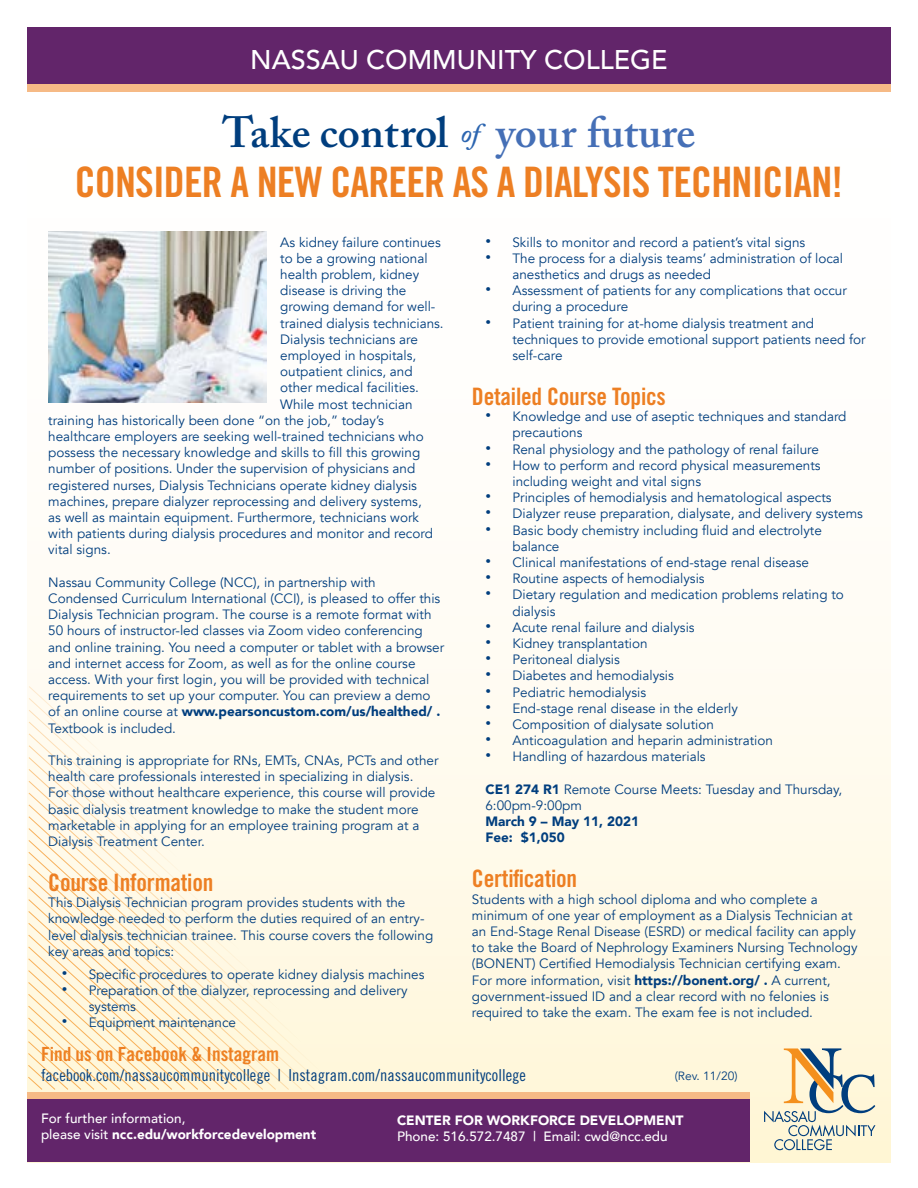
<style>
.page{position:relative;width:918px;height:1188px;background:#fff}
.page>*{position:absolute;margin:0;border:0;box-sizing:border-box;transform-origin:0 0}
.t1{font:600 43.5px "Adobe Caslon Pro";color:#003e7e}
.t2{font:42px "Trade Gothic Bold Cond Twenty";letter-spacing:-.02em;color:#ed7f23}
.t3{font:500 27px "Avenir";color:#fff}
.t4{font:24px "Trade Gothic Bold Cond Twenty";letter-spacing:-.01em;color:#ed7f23}
.t5{font:19.5px "Trade Gothic Bold Cond Twenty";color:#ed7f23}
.t6{font:16.5px "Trade Gothic Cond Eighteen";color:#003e7e}
.t7{font:13.5px/16.2px "Avenir";color:#003e7e}
.t8{font:500 13.5px/16.2px "Avenir";color:#fff}
.t9{font:900 13.5px "Avenir";color:#fff}
.t10{font:900 13.5px "Avenir";color:#003e7e}
.t11{font:12px "Avenir";color:#003e7e}
.s1{font-style:italic;font-size:27px;color:#2c65b0}
.s2{color:#456fb6}
.s3{font-weight:900}
.s4{font-family:"Adobe Caslon Pro";font-size:16.5px}
</style>
<div class="page">
<div style="left:28px;top:94px;width:863px;height:1068px;background:linear-gradient(to bottom,#fff,#fff6db)"></div>
<div style="left:27px;top:35px;width:864px;height:57px;background:#f6ba86"></div>
<div style="left:27px;top:27px;width:864px;height:56px;background:#62256a"></div>
<div style="left:27px;top:1093px;width:723px;height:63px;background:#f6ba86"></div>
<div style="left:27px;top:1099px;width:723px;height:63px;background:#62256a"></div>
<svg style="left:764px;top:1048px;width:111px;height:102px;background:#d6d3be"></svg>
<svg style="left:29px;top:686px;width:442px;height:404px"></svg>
<svg style="left:29px;top:698px;width:429px;height:392px"></svg>
<svg style="left:29px;top:710px;width:416px;height:380px"></svg>
<svg style="left:28px;top:721px;width:404px;height:369px"></svg>
<svg style="left:28px;top:733px;width:391px;height:357px"></svg>
<svg style="left:28px;top:745px;width:378px;height:345px"></svg>
<svg style="left:28px;top:757px;width:365px;height:333px;background:#fef9e8"></svg>
<svg style="left:28px;top:769px;width:352px;height:321px;background:#fef9e8"></svg>
<svg style="left:28px;top:781px;width:339px;height:309px;background:#fef8e7"></svg>
<svg style="left:28px;top:793px;width:326px;height:297px;background:#fef8e6"></svg>
<svg style="left:28px;top:804px;width:313px;height:286px;background:#fef8e6"></svg>
<svg style="left:28px;top:816px;width:300px;height:274px;background:#fef8e5"></svg>
<svg style="left:28px;top:828px;width:287px;height:262px;background:#fef8e4"></svg>
<svg style="left:28px;top:840px;width:274px;height:250px;background:#fef7e3"></svg>
<svg style="left:28px;top:852px;width:261px;height:238px;background:#fef7e2"></svg>
<svg style="left:28px;top:864px;width:248px;height:226px;background:#fef6e1"></svg>
<svg style="left:28px;top:875px;width:235px;height:215px;background:#fef6df"></svg>
<svg style="left:28px;top:887px;width:222px;height:203px;background:#fef5dd"></svg>
<svg style="left:28px;top:899px;width:209px;height:191px;background:#fef1d4"></svg>
<img style="left:48px;top:232px;width:219px;height:171px">
<p class="t3" style="left:250px;top:36px;width:419px">NASSAU COMMUNITY COLLEGE</p>
<p class="t1" style="left:223px;top:106px;width:474px">Take control <span class="s1">of</span> <span class="s2">your future</span></p>
<p class="t2" style="left:75px;top:157px;width:770px">CONSIDER A NEW CAREER AS A DIALYSIS TECHNICIAN!</p>
<p class="t7" style="left:280px;top:234px;width:162px">As kidney failure continues</p>
<p class="t7" style="left:280px;top:250px;width:149px">to be a growing national</p>
<p class="t7" style="left:280px;top:266px;width:141px">health problem, kidney</p>
<p class="t7" style="left:280px;top:283px;width:128px">disease is driving the</p>
<p class="t7" style="left:280px;top:299px;width:157px">growing demand for well-</p>
<p class="t7" style="left:280px;top:315px;width:165px">trained dialysis technicians.</p>
<p class="t7" style="left:280px;top:331px;width:139px">Dialysis technicians are</p>
<p class="t7" style="left:280px;top:347px;width:137px">employed in hospitals,</p>
<p class="t7" style="left:280px;top:364px;width:134px">outpatient clinics, and</p>
<p class="t7" style="left:280px;top:380px;width:140px">other medical facilities.</p>
<p class="t7" style="left:280px;top:396px;width:134px">While most technician</p>
<p class="t7" style="left:48px;top:412px;width:337px">training has historically been done “on the job,” today’s</p>
<p class="t7" style="left:48px;top:428px;width:377px">healthcare employers are seeking well-trained technicians who</p>
<p class="t7" style="left:48px;top:445px;width:373px">possess the necessary knowledge and skills to fill this growing</p>
<p class="t7" style="left:48px;top:461px;width:369px">number of positions. Under the supervision of physicians and</p>
<p class="t7" style="left:48px;top:477px;width:370px">registered nurses, Dialysis Technicians operate kidney dialysis</p>
<p class="t7" style="left:48px;top:493px;width:375px">machines, prepare dialyzer reprocessing and delivery systems,</p>
<p class="t7" style="left:48px;top:509px;width:386px">as well as maintain equipment. Furthermore, technicians work with patients during dialysis procedures and monitor and record vital signs.</p>
<p class="t7" style="left:48px;top:574px;width:397px">Nassau Community College (NCC), in partnership with Condensed Curriculum International (CCI), is pleased to offer this Dialysis Technician program. The course is a remote format with 50 hours of instructor-led classes via Zoom video conferencing and online training. You need a computer or tablet with a browser and internet access for Zoom, as well as for the online course access. With your first login, you will be provided with technical requirements to set up your computer. You can preview a demo of an online course at <span class="s3">www.pearsoncustom.com/us/healthed/ .<br></span>Textbook is included.</p>
<p class="t7" style="left:48px;top:752px;width:392px">This training is appropriate for RNs, EMTs, CNAs, PCTs and other health care professionals interested in specializing in dialysis.<br>For those without healthcare experience, this course will provide basic dialysis treatment knowledge to make the student more marketable in applying for an employee training program at a Dialysis Treatment Center.</p>
<p class="t4" style="left:48px;top:868px;width:167px">Course Information</p>
<p class="t7" style="left:48px;top:895px;width:386px">This Dialysis Technician program provides students with the knowledge needed to perform the duties required of an entry&shy;level dialysis technician trainee. This course covers the following key areas and topics:</p>
<p class="t7" style="left:62px;top:966px;width:364px"><span class="s4">•</span> Specific procedures to operate kidney dialysis machines</p>
<p class="t7" style="left:89px;top:982px;width:320px;text-indent:-27px"><span class="s4">•</span> Preparation of the dialyzer, reprocessing and delivery systems</p>
<p class="t7" style="left:62px;top:1015px;width:176px"><span class="s4">•</span> Equipment maintenance</p>
<p class="t7" style="left:485px;top:234px;width:321px"><span class="s4">•</span> Skills to monitor and record a patient’s vital signs</p>
<p class="t7" style="left:512px;top:250px;width:332px;text-indent:-27px"><span class="s4">•</span> The process for a dialysis teams’ administration of local anesthetics and drugs as needed</p>
<p class="t7" style="left:512px;top:283px;width:336px;text-indent:-27px"><span class="s4">•</span> Assessment of patients for any complications that occur during a procedure</p>
<p class="t7" style="left:512px;top:315px;width:355px;text-indent:-27px"><span class="s4">•</span> Patient training for at-home dialysis treatment and techniques to provide emotional support patients need for self-care</p>
<p class="t4" style="left:472px;top:382px;width:195px">Detailed Course Topics</p>
<p class="t7" style="left:512px;top:409px;width:336px;text-indent:-27px"><span class="s4">•</span> Knowledge and use of aseptic techniques and standard precautions</p>
<p class="t7" style="left:485px;top:441px;width:335px"><span class="s4">•</span> Renal physiology and the pathology of renal failure</p>
<p class="t7" style="left:512px;top:457px;width:310px;text-indent:-27px"><span class="s4">•</span> How to perform and record physical measurements including weight and vital signs</p>
<p class="t7" style="left:485px;top:490px;width:348px"><span class="s4">•</span> Principles of hemodialysis and hematological aspects</p>
<p class="t7" style="left:485px;top:506px;width:379px"><span class="s4">•</span> Dialyzer reuse preparation, dialysate, and delivery systems</p>
<p class="t7" style="left:512px;top:522px;width:311px;text-indent:-27px"><span class="s4">•</span> Basic body chemistry including fluid and electrolyte balance</p>
<p class="t7" style="left:485px;top:554px;width:325px"><span class="s4">•</span> Clinical manifestations of end-stage renal disease</p>
<p class="t7" style="left:485px;top:571px;width:221px"><span class="s4">•</span> Routine aspects of hemodialysis</p>
<p class="t7" style="left:512px;top:587px;width:333px;text-indent:-27px"><span class="s4">•</span> Dietary regulation and medication problems relating to dialysis</p>
<p class="t7" style="left:485px;top:619px;width:211px"><span class="s4">•</span> Acute renal failure and dialysis</p>
<p class="t7" style="left:485px;top:635px;width:164px"><span class="s4">•</span> Kidney transplantation</p>
<p class="t7" style="left:485px;top:652px;width:136px"><span class="s4">•</span> Peritoneal dialysis</p>
<p class="t7" style="left:485px;top:668px;width:190px"><span class="s4">•</span> Diabetes and hemodialysis</p>
<p class="t7" style="left:485px;top:684px;width:162px"><span class="s4">•</span> Pediatric hemodialysis</p>
<p class="t7" style="left:485px;top:700px;width:254px"><span class="s4">•</span> End-stage renal disease in the elderly</p>
<p class="t7" style="left:485px;top:716px;width:230px"><span class="s4">•</span> Composition of dialysate solution</p>
<p class="t7" style="left:485px;top:733px;width:289px"><span class="s4">•</span> Anticoagulation and heparin administration</p>
<p class="t7" style="left:485px;top:749px;width:222px"><span class="s4">•</span> Handling of hazardous materials</p>
<p class="t7" style="left:485px;top:781px;width:358px"><span class="s3">CE1 274 R1</span> Remote Course Meets: Tuesday and Thursday,<br>6:00pm-9:00pm</p>
<p class="t10" style="left:485px;top:810px;width:155px">March 9 – May 11, 2021</p>
<p class="t10" style="left:485px;top:826px;width:81px">Fee: $1,050</p>
<p class="t4" style="left:472px;top:864px;width:107px">Certification</p>
<p class="t7" style="left:472px;top:891px;width:387px">Students with a high school diploma and who complete a minimum of one year of employment as a Dialysis Technician at an End-Stage Renal Disease (ESRD) or medical facility can apply to take the Board of Nephrology Examiners Nursing Technology (BONENT) Certified Hemodialysis Technician certifying exam.<br>For more information, visit <span class="s3">https://bonent.org/ .</span> A current, government-issued ID and a clear record with no felonies is required to take the exam. The exam fee is not included.</p>
<p class="t5" style="left:41px;top:1042px;width:240px">Find us on Facebook &amp; Instagram</p>
<p class="t6" style="left:41px;top:1065px;width:486px">facebook.com/nassaucommunitycollege | Instagram.com/nassaucommunitycollege</p>
<p class="t11" style="left:675px;top:1069px;width:64px">(Rev. 11/20)</p>
<p class="t8" style="left:41px;top:1110px;width:277px">For further information,<br>please visit <span class="s3">ncc.edu/workforcedevelopment</span></p>
<p class="t9" style="left:397px;top:1108px;width:288px">CENTER FOR WORKFORCE DEVELOPMENT</p>
<p class="t8" style="left:397px;top:1127px;width:272px">Phone: 516.572.7487 | Email: cwd@ncc.edu</p>
</div>
